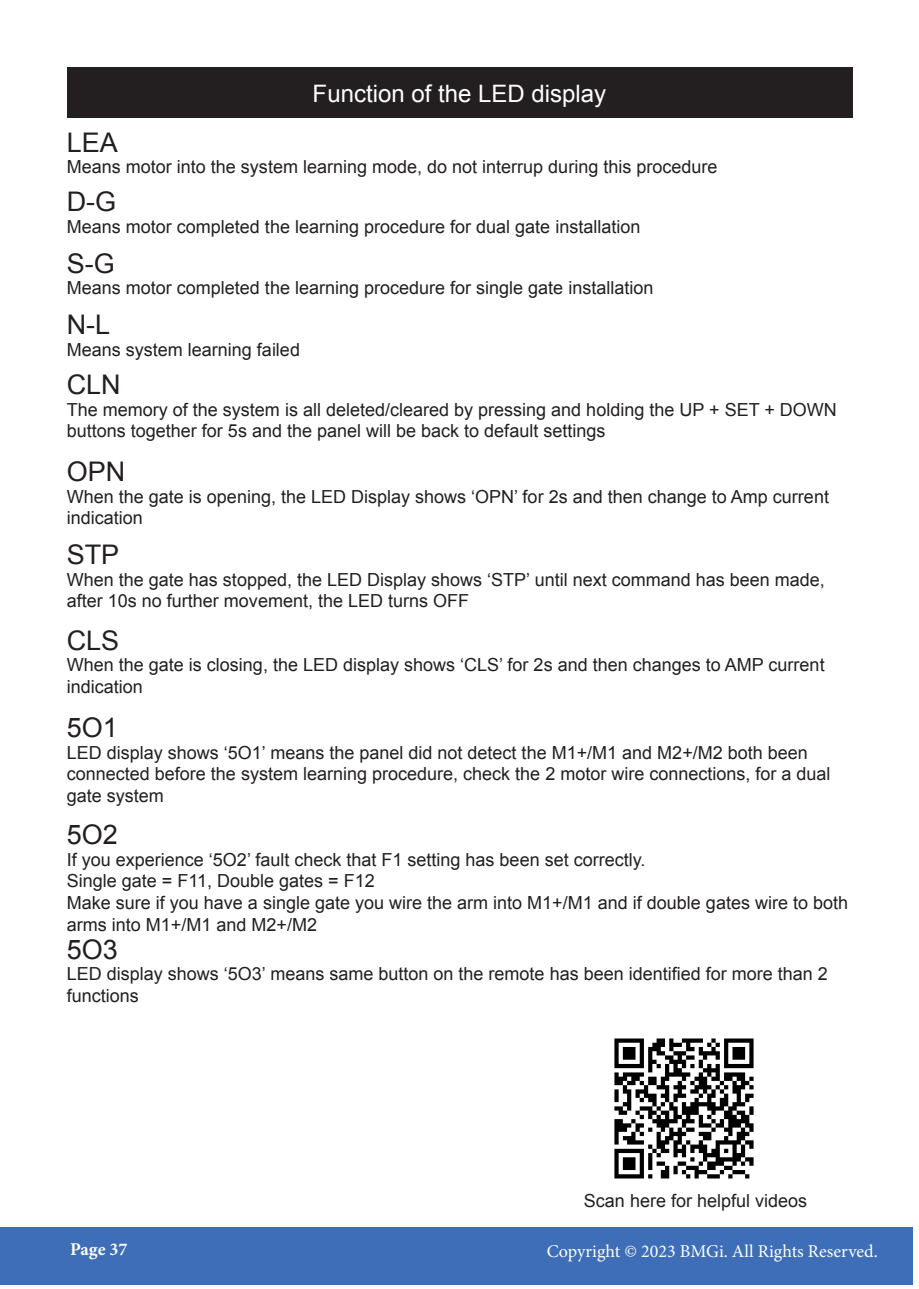
<style>
.page{position:relative;width:919px;height:1289px;background:#fff}
.page>*{position:absolute;margin:0;border:0;box-sizing:border-box;transform-origin:0 0}
.t1{font:27px "Arial";color:#231f20}
.t2{font:24px "Arial";color:#fff}
.t3{font:18px/21.6px "Arial";color:#231f20}
.t4{font:18px "Minion Pro";color:#fff}
.t5{font:700 18px "Minion Pro";color:#fff}
</style>
<div class="page">
<div style="left:0;top:1227px;width:912px;height:57px;background:#3d6eb7"></div>
<div style="left:67px;top:67px;width:785px;height:50px;background:#231f20"></div>
<img style="left:614px;top:1038px;width:140px;height:141px">
<p class="t2" style="left:312px;top:77px;width:295px">Function of the LED display</p>
<p class="t1" style="left:67px;top:124px;width:53px">LEA</p>
<p class="t3" style="left:67px;top:156px;width:652px">Means motor into the system learning mode, do not interrup during this procedure</p>
<p class="t1" style="left:67px;top:184px;width:51px">D-G</p>
<p class="t3" style="left:67px;top:216px;width:575px">Means motor completed the learning procedure for dual gate installation</p>
<p class="t1" style="left:67px;top:245px;width:50px">S-G</p>
<p class="t3" style="left:67px;top:277px;width:588px">Means motor completed the learning procedure for single gate installation</p>
<p class="t1" style="left:67px;top:307px;width:45px">N-L</p>
<p class="t3" style="left:67px;top:339px;width:235px">Means system learning failed</p>
<p class="t1" style="left:67px;top:367px;width:55px">CLN</p>
<p class="t3" style="left:67px;top:399px;width:771px">The memory of the system is all deleted/cleared by pressing and holding the UP + SET + DOWN buttons together for 5s and the panel will be back to default settings</p>
<p class="t1" style="left:67px;top:454px;width:60px">OPN</p>
<p class="t3" style="left:67px;top:486px;width:763px">When the gate is opening, the LED Display shows ‘OPN’ for 2s and then change to Amp current indication</p>
<p class="t1" style="left:67px;top:537px;width:54px">STP</p>
<p class="t3" style="left:67px;top:569px;width:759px">When the gate has stopped, the LED Display shows ‘STP’ until next command has been made, after 10s no further movement, the LED turns OFF</p>
<p class="t1" style="left:67px;top:622px;width:54px">CLS</p>
<p class="t3" style="left:67px;top:654px;width:759px">When the gate is closing, the LED display shows ‘CLS’ for 2s and then changes to AMP current indication</p>
<p class="t1" style="left:67px;top:709px;width:53px">5O1</p>
<p class="t3" style="left:67px;top:741px;width:742px">LED display shows ‘5O1’ means the panel did not detect the M1+/M1 and M2+/M2 both been</p>
<p class="t3" style="left:67px;top:763px;width:765px">connected before the system learning procedure, check the 2 motor wire connections, for a dual gate system</p>
<p class="t1" style="left:67px;top:817px;width:53px">5O2</p>
<p class="t3" style="left:67px;top:848px;width:580px">If you experience ‘5O2’ fault check that F1 setting has been set correctly.</p>
<p class="t3" style="left:67px;top:870px;width:309px">Single gate = F11, Double gates = F12</p>
<p class="t3" style="left:67px;top:892px;width:782px">Make sure if you have a single gate you wire the arm into M1+/M1 and if double gates wire to both arms into M1+/M1 and M2+/M2</p>
<p class="t1" style="left:67px;top:931px;width:53px">5O3</p>
<p class="t3" style="left:67px;top:963px;width:762px">LED display shows ‘5O3’ means same button on the remote has been identified for more than 2 functions</p>
<p class="t3" style="left:584px;top:1190px;width:225px">Scan here for helpful videos</p>
<p class="t5" style="left:70px;top:1236px;width:59px">Page 37</p>
<p class="t4" style="left:546px;top:1239px;width:332px">Copyright © 2023 BMGi. All Rights Reserved.</p>
</div>
